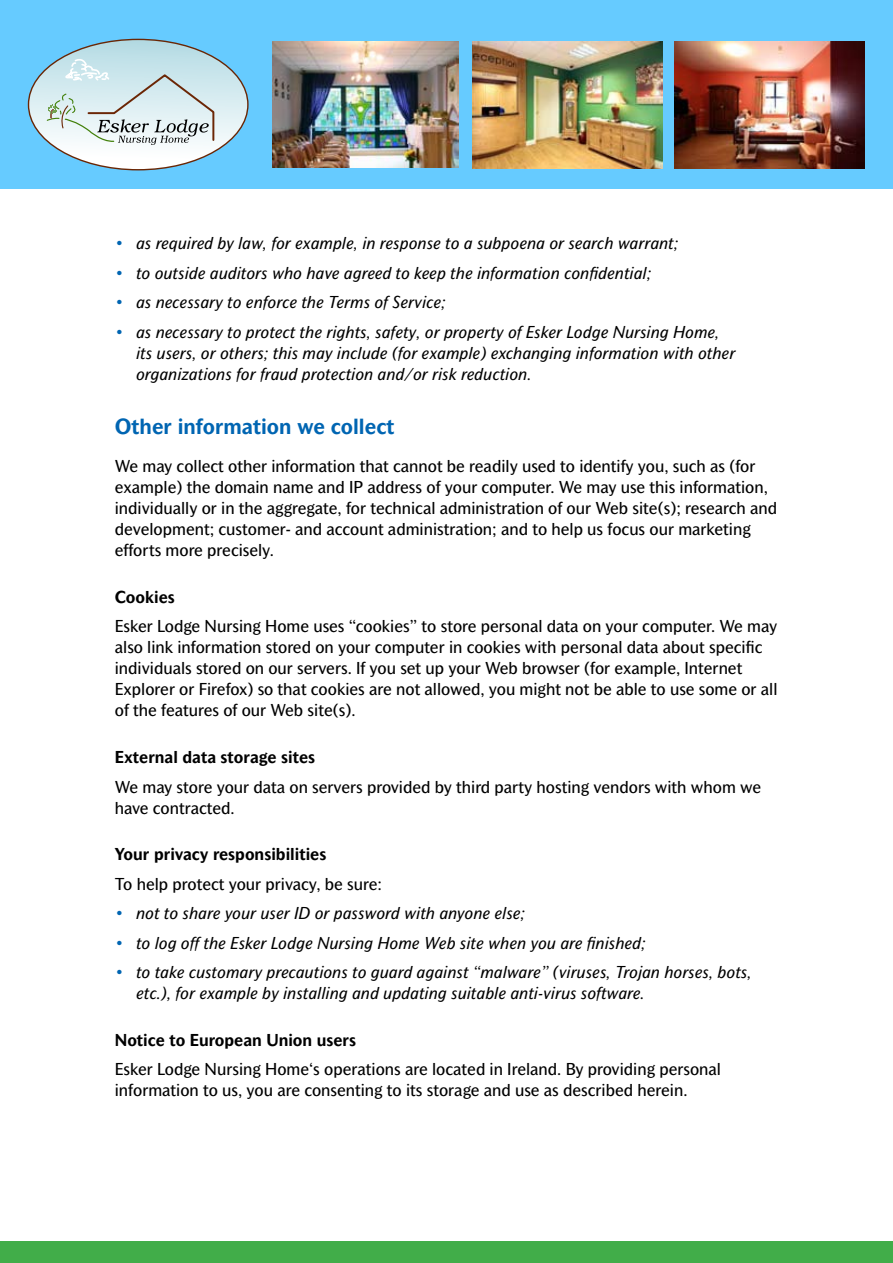
<style>
.page{position:relative;width:893px;height:1263px;background:#fff}
.page>*{position:absolute;margin:0;border:0;box-sizing:border-box;transform-origin:0 0}
.t1{font:700 21px "Mahsuri Sans";color:#0065b2}
.t2{font:16.5px/21px "Mahsuri Sans";color:#000}
.t3{font:italic 16.5px/21px "Mahsuri Sans";color:#000}
.t4{font:700 16.5px "Mahsuri Sans";color:#000}
.s1{color:#0065b2}
</style>
<div class="page">
<div style="left:0;top:0;width:893px;height:188px;background:#66cbff"></div>
<div style="left:0;top:1242px;width:893px;height:21px;background:#41ad49"></div>
<svg style="left:29px;top:40px;width:218px;height:129px"></svg>
<img style="left:473px;top:42px;width:189px;height:127px">
<img style="left:675px;top:42px;width:190px;height:126px">
<img style="left:272px;top:42px;width:186px;height:126px">
<p class="t3" style="left:115px;top:233px;width:565px"><span class="s1">•</span> as required by law, for example, in response to a subpoena or search warrant;</p>
<p class="t3" style="left:115px;top:262px;width:538px"><span class="s1">•</span> to outside auditors who have agreed to keep the information confidential;</p>
<p class="t3" style="left:115px;top:292px;width:333px"><span class="s1">•</span> as necessary to enforce the Terms of Service;</p>
<p class="t3" style="left:136px;top:321px;width:601px;text-indent:-21px"><span class="s1">•</span> as necessary to protect the rights, safety, or property of Esker Lodge Nursing Home, its users, or others; this may include (for example) exchanging information with other organizations for fraud protection and/or risk reduction.</p>
<p class="t1" style="left:115px;top:414px;width:281px">Other information we collect</p>
<p class="t2" style="left:115px;top:456px;width:664px">We may collect other information that cannot be readily used to identify you, such as (for example) the domain name and IP address of your computer. We may use this information, individually or in the aggregate, for technical administration of our Web site(s); research and development; customer- and account administration; and to help us focus our marketing efforts more precisely.</p>
<p class="t4" style="left:115px;top:587px;width:62px">Cookies</p>
<p class="t2" style="left:115px;top:616px;width:664px">Esker Lodge Nursing Home uses “cookies” to store personal data on your computer. We may also link information stored on your computer in cookies with personal data about specific individuals stored on our servers. If you set up your Web browser (for example, Internet Explorer or Firefox) so that cookies are not allowed, you might not be able to use some or all of the features of our Web site(s).</p>
<p class="t4" style="left:115px;top:747px;width:202px">External data storage sites</p>
<p class="t2" style="left:115px;top:776px;width:648px">We may store your data on servers provided by third party hosting vendors with whom we have contracted.</p>
<p class="t4" style="left:115px;top:844px;width:213px">Your privacy responsibilities</p>
<p class="t2" style="left:115px;top:873px;width:269px">To help protect your privacy, be sure:</p>
<p class="t3" style="left:115px;top:902px;width:412px"><span class="s1">•</span> not to share your user ID or password with anyone else;</p>
<p class="t3" style="left:115px;top:932px;width:532px"><span class="s1">•</span> to log off the Esker Lodge Nursing Home Web site when you are finished;</p>
<p class="t3" style="left:136px;top:961px;width:617px;text-indent:-21px"><span class="s1">•</span> to take customary precautions to guard against “malware” (viruses, Trojan horses, bots, etc.), for example by installing and updating suitable anti-virus software.</p>
<p class="t4" style="left:115px;top:1029px;width:243px">Notice to European Union users</p>
<p class="t2" style="left:115px;top:1058px;width:608px">Esker Lodge Nursing Home‘s operations are located in Ireland. By providing personal information to us, you are consenting to its storage and use as described herein.</p>
</div>
